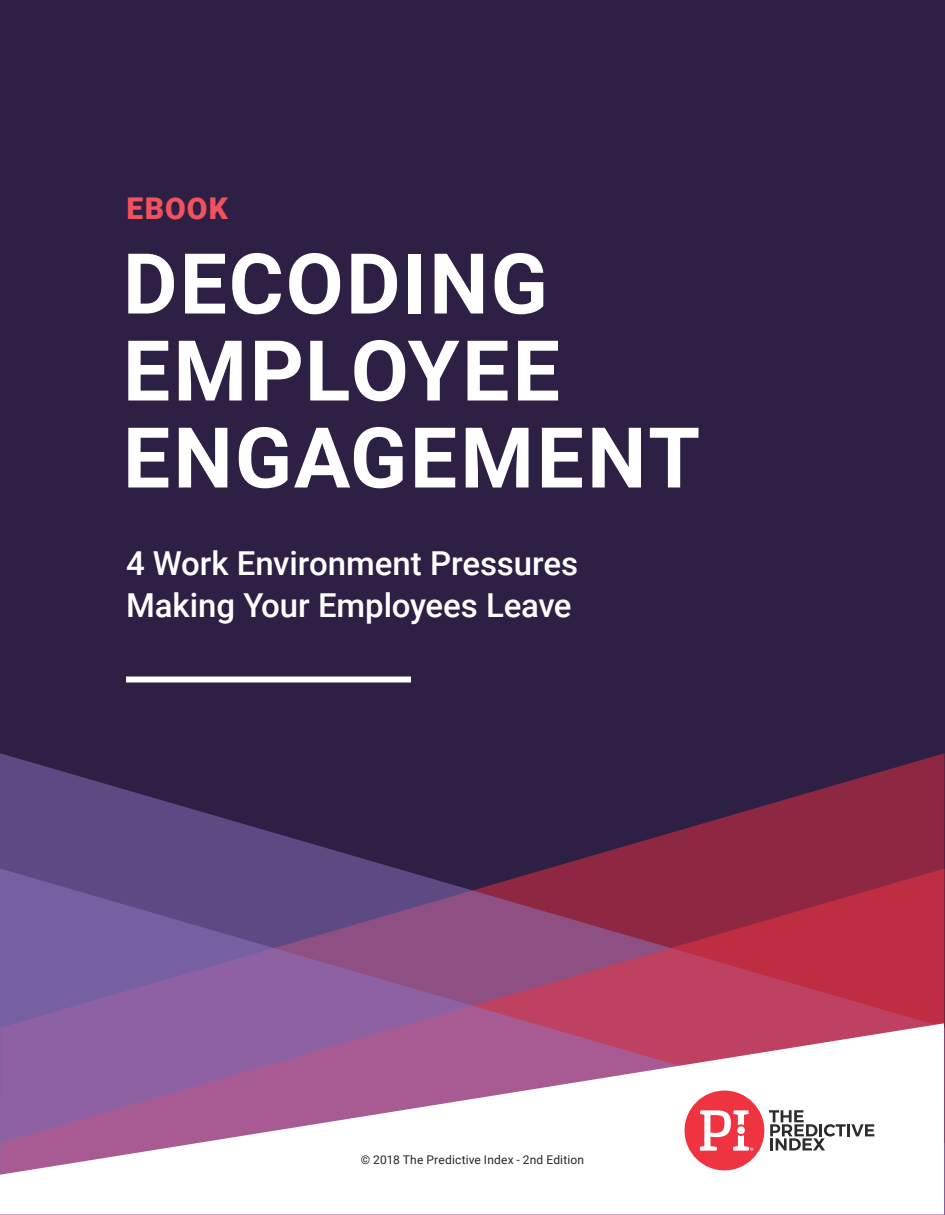
<style>
.page{position:relative;width:945px;height:1215px;background:#2e1f44}
.page>*{position:absolute;margin:0;border:0;box-sizing:border-box;transform-origin:0 0}
.t1{font:700 84px/87px "Roboto";letter-spacing:.025em;color:#fff}
.Subhead{font:500 33px "Roboto";letter-spacing:-.005em;color:#fff}
.Ebook{font:900 30px "Roboto";letter-spacing:.035em;color:#f1525d}
.t2{font:12px "Roboto";letter-spacing:.015em;color:#262626}
</style>
<div class="page">
<svg style="left:0;top:753px;width:945px;height:115px"></svg>
<svg style="left:0;top:868px;width:945px;height:347px;background:#904774"></svg>
<div style="left:126px;top:676px;width:285px;height:6px;background:#fff"></div>
<svg style="left:0;top:1023px;width:944px;height:191px;background:#d7b9d0"></svg>
<div style="left:685px;top:1091px;width:79px;height:79px;background:#ef3340;border-radius:50%"></div>
<svg style="left:769px;top:1110px;width:105px;height:40px;background:#c3c3c3"></svg>
<svg style="left:700px;top:1110px;width:53px;height:41px"></svg>
<p class="Ebook" style="left:127px;top:187px;width:103px">EBOOK</p>
<p class="t1" style="left:123px;top:237px;width:579px">DECODING<br>EMPLOYEE<br>ENGAGEMENT</p>
<p class="Subhead" style="left:126px;top:540px;width:454px">4 Work Environment Pressures</p>
<p class="Subhead" style="left:126px;top:582px;width:447px">Making Your Employees Leave</p>
<p class="t2" style="left:361px;top:1152px;width:225px">© 2018 The Predictive Index - 2nd Edition</p>
</div>
